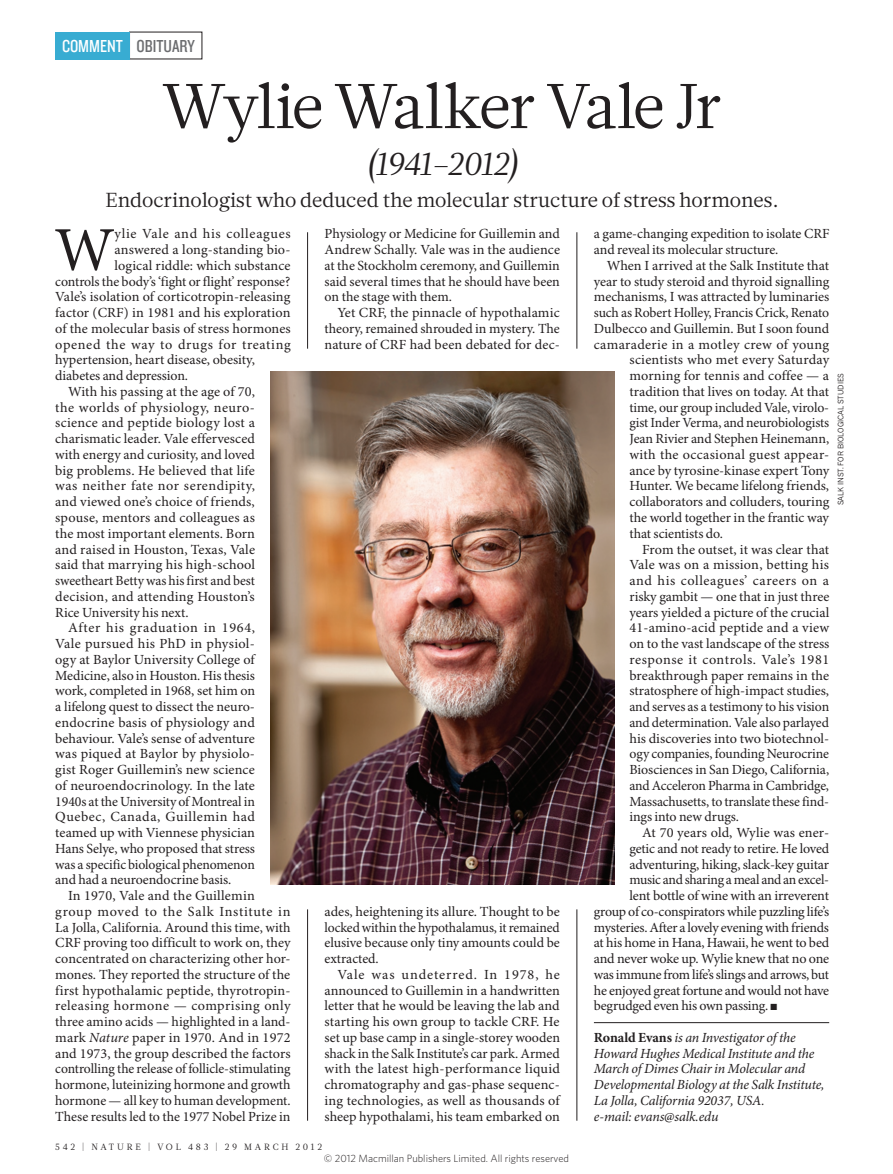
<style>
.page{position:relative;width:893px;height:1174px;background:#fff}
.page>*{position:absolute;margin:0;border:0;box-sizing:border-box;transform-origin:0 0}
.HEAD_42{font:63px "Glosa Math";letter-spacing:-.035em;color:#231f20}
.BODY_DROP_CAP{font:62.4px "Minion Pro";color:#231f20}
.OBIT_DATES{font:italic 31.5px "Glosa Math";letter-spacing:-.04em;color:#231f20}
.OBIT_INTRO{font:20.25px "Glosa Math";color:#231f20}
.t1{font:18px "Knockout 29 Junior Ltweight";color:#6c6d70}
.t2{font:18px "Knockout 29 Junior Ltweight";color:#fff}
.BODY_INDENT{font:13.95px/15.8px "Minion Pro";letter-spacing:-.005em;color:#231f20;text-align:justify}
.BODY_DROP_CAP-2{font:13.95px "Minion Pro";letter-spacing:.005em;color:#231f20}
.AUTHOR_DETAILS{font:italic 13.95px/15.8px "Minion Pro";letter-spacing:-.015em;color:#231f20}
.BODY_DROP_CAP-3{font:13.95px "Minion Pro";letter-spacing:.045em;color:#231f20}
.BODY_INDENT-2{font:13.95px "Minion Pro";letter-spacing:.025em;color:#231f20}
.BODY_INDENT-3{font:13.95px "Minion Pro";letter-spacing:-.025em;color:#231f20}
.BODY_INDENT-4{font:13.95px "Minion Pro";letter-spacing:.015em;color:#231f20}
.BODY_INDENT-5{font:13.95px "Minion Pro";letter-spacing:.02em;color:#231f20}
.EMAIL{font:italic 13.95px "Minion Pro";letter-spacing:-.01em;color:#231f20}
.t3{font:300 10.5px "Whitney";color:#231f20}
.t4{font:9px "Glosa Math";letter-spacing:.3em;color:#231f20}
.PIC_CREDIT{font:7.5px "News Gothic MTOT";color:#231f20}
.s1{font-weight:700;font-style:normal}
.s2{font-style:italic}
</style>
<div class="page">
<hr style="left:594px;top:1022px;width:235px;height:1px;background:#231f20">
<img style="left:270px;top:371px;width:344px;height:513px">
<div style="left:55px;top:32px;width:75px;height:27px;background:#38acd2"></div>
<hr style="left:307px;top:232px;width:1px;height:117px;background:#231f20">
<hr style="left:577px;top:232px;width:1px;height:117px;background:#231f20">
<hr style="left:307px;top:909px;width:1px;height:211px;background:#231f20">
<hr style="left:577px;top:909px;width:1px;height:211px;background:#231f20">
<p class="t2" style="left:62px;top:34px;width:62px">COMMENT</p>
<p class="t1" style="left:137px;top:34px;width:60px">OBITUARY</p>
<p class="HEAD_42" style="left:162px;top:65px;width:561px">Wylie Walker Vale Jr</p>
<p class="OBIT_DATES" style="left:365px;top:144px;width:155px">(1941–2012)</p>
<p class="OBIT_INTRO" style="left:106px;top:186px;width:675px">Endocrinologist who deduced the molecular structure of stress hormones.</p>
<p class="BODY_DROP_CAP" style="left:54px;top:213px;width:62px">W</p>
<p class="BODY_DROP_CAP-3" style="left:115px;top:225px;width:177px">ylie Vale and his colleagues</p>
<p class="BODY_INDENT" style="left:325px;top:227px;width:237px">Physiology or Medicine for Guillemin and Andrew Schally. Vale was in the audience at the Stockholm ceremony, and Guillemin said several times that he should have been on the stage with them.</p>
<p class="BODY_INDENT" style="left:325px;top:305px;width:237px;text-indent:13px">Yet CRF, the pinnacle of hypothalamic theory, remained shrouded in mystery. The nature of CRF had been debated for dec-</p>
<p class="BODY_INDENT" style="left:594px;top:227px;width:237px">a game-changing expedition to isolate CRF and reveal its molecular structure.</p>
<p class="BODY_INDENT" style="left:607px;top:258px;width:224px">When I arrived at the Salk Institute that</p>
<p class="BODY_INDENT" style="left:594px;top:274px;width:237px">year to study steroid and thyroid signalling</p>
<p class="BODY_INDENT" style="left:594px;top:290px;width:237px">mechanisms, I was attracted by luminaries</p>
<p class="BODY_INDENT" style="left:594px;top:305px;width:237px">such as Robert Holley, Francis Crick, Renato</p>
<p class="BODY_INDENT" style="left:594px;top:321px;width:237px">Dulbecco and Guillemin. But I soon found</p>
<p class="BODY_INDENT-2" style="left:594px;top:336px;width:237px">camaraderie in a motley crew of young</p>
<p class="BODY_INDENT-4" style="left:629px;top:351px;width:201px">scientists who met every Saturday</p>
<p class="BODY_INDENT" style="left:629px;top:368px;width:201px">morning for tennis and coffee — a</p>
<p class="BODY_INDENT" style="left:629px;top:384px;width:201px">tradition that lives on today. At that</p>
<p class="BODY_INDENT" style="left:629px;top:400px;width:201px">time, our group included Vale, virolo-</p>
<p class="BODY_INDENT" style="left:629px;top:416px;width:201px">gist Inder Verma, and neurobiologists</p>
<p class="BODY_INDENT" style="left:629px;top:431px;width:201px">Jean Rivier and Stephen Heinemann,</p>
<p class="BODY_INDENT-5" style="left:629px;top:446px;width:201px">with the occasional guest appear-</p>
<p class="BODY_INDENT" style="left:629px;top:463px;width:201px">ance by tyrosine-kinase expert Tony</p>
<p class="BODY_INDENT" style="left:629px;top:479px;width:201px">Hunter. We became lifelong friends,</p>
<p class="BODY_INDENT" style="left:629px;top:494px;width:201px">collaborators and colluders, touring</p>
<p class="BODY_INDENT" style="left:629px;top:510px;width:201px">the world together in the frantic way</p>
<p class="BODY_INDENT" style="left:629px;top:526px;width:95px">that scientists do.</p>
<p class="BODY_INDENT" style="left:629px;top:542px;width:201px;text-indent:13px">From the outset, it was clear that Vale was on a mission, betting his and his colleagues’ careers on a risky gambit — one that in just three years yielded a picture of the crucial 41-amino-acid peptide and a view on to the vast landscape of the stress response it controls. Vale’s 1981 breakthrough paper remains in the stratosphere of high-impact studies, and serves as a testimony to his vision and determination. Vale also parlayed his discoveries into two biotechnol&shy;ogy companies, founding Neurocrine Biosciences in San Diego, California, and Acceleron Pharma in Cambridge, Massachusetts, to translate these find&shy;ings into new drugs.</p>
<p class="BODY_INDENT" style="left:642px;top:825px;width:188px">At 70 years old, Wylie was ener-</p>
<p class="BODY_INDENT" style="left:629px;top:841px;width:201px">getic and not ready to retire. He loved</p>
<p class="BODY_INDENT" style="left:629px;top:857px;width:201px">adventuring, hiking, slack-key guitar</p>
<p class="BODY_INDENT-3" style="left:629px;top:871px;width:201px">music and sharing a meal and an excel-</p>
<p class="BODY_INDENT" style="left:629px;top:888px;width:201px">lent bottle of wine with an irreverent</p>
<p class="BODY_INDENT" style="left:594px;top:904px;width:237px">group of co-conspirators while puzzling life’s</p>
<p class="BODY_INDENT" style="left:594px;top:920px;width:237px">mysteries. After a lovely evening with friends</p>
<p class="BODY_INDENT" style="left:594px;top:935px;width:237px">at his home in Hana, Hawaii, he went to bed</p>
<p class="BODY_INDENT" style="left:594px;top:951px;width:237px">and never woke up. Wylie knew that no one</p>
<p class="BODY_INDENT" style="left:594px;top:967px;width:237px">was immune from life’s slings and arrows, but</p>
<p class="BODY_INDENT" style="left:594px;top:983px;width:237px">he enjoyed great fortune and would not have</p>
<p class="BODY_INDENT" style="left:594px;top:998px;width:185px">begrudged even his own passing. ■</p>
<p class="AUTHOR_DETAILS" style="left:594px;top:1030px;width:232px"><span class="s1">Ronald Evans</span> is an Investigator of the Howard Hughes Medical Institute and the March of Dimes Chair in Molecular and Developmental Biology at the Salk Institute, La Jolla, California 92037, USA.</p>
<p class="EMAIL" style="left:594px;top:1107px;width:126px">e-mail: evans@salk.edu</p>
<p class="BODY_DROP_CAP-2" style="left:115px;top:241px;width:177px">answered a long-standing bio-</p>
<p class="BODY_DROP_CAP-2" style="left:115px;top:257px;width:178px">logical riddle: which substance</p>
<p class="BODY_DROP_CAP-2" style="left:55px;top:273px;width:237px">controls the body’s ‘fight or flight’ response?</p>
<p class="BODY_DROP_CAP-2" style="left:55px;top:288px;width:237px">Vale’s isolation of corticotropin-releasing</p>
<p class="BODY_DROP_CAP-2" style="left:55px;top:304px;width:237px">factor (CRF) in 1981 and his exploration</p>
<p class="BODY_DROP_CAP-2" style="left:55px;top:320px;width:237px">of the molecular basis of stress hormones</p>
<p class="BODY_DROP_CAP-3" style="left:55px;top:336px;width:237px">opened the way to drugs for treating</p>
<p class="BODY_DROP_CAP-2" style="left:55px;top:351px;width:201px">hypertension, heart disease, obesity,</p>
<p class="BODY_DROP_CAP-2" style="left:55px;top:367px;width:134px">diabetes and depression.</p>
<p class="BODY_INDENT" style="left:55px;top:384px;width:201px;text-indent:13px">With his passing at the age of 70, the worlds of physiology, neuro&shy;science and peptide biology lost a charismatic leader. Vale effervesced with energy and curiosity, and loved big problems. He believed that life was neither fate nor serendipity, and viewed one’s choice of friends, spouse, mentors and colleagues as the most important elements. Born and raised in Houston, Texas, Vale said that marrying his high-school sweetheart Betty was his first and best decision, and attending Houston’s Rice University his next.</p>
<p class="BODY_INDENT" style="left:55px;top:620px;width:201px;text-align:left;text-indent:13px">After his graduation in 1964, Vale pursued his PhD in physiol&shy;ogy at Baylor University College of Medicine, also in Houston. His thesis work, completed in 1968, set him on a lifelong quest to dissect the neuro&shy;endocrine basis of physiology and behaviour. Vale’s sense of adventure was piqued at Baylor by physiolo&shy;gist Roger Guillemin’s new science of neuroendocrinology. In the late 1940s at the University of Montreal in Quebec, Canada, Guillemin had teamed up with Viennese physician Hans Selye, who proposed that stress was a specific biological phenomenon and had a neuroendocrine basis.</p>
<p class="BODY_INDENT" style="left:55px;top:888px;width:237px;text-align:left;text-indent:13px">In 1970, Vale and the Guillemin group moved to the Salk Institute in La Jolla, California. Around this time, with CRF proving too difficult to work on, they concentrated on characterizing other hor&shy;mones. They reported the structure of the first hypothalamic peptide, thyrotropin&shy;releasing hormone — comprising only three amino acids — highlighted in a land&shy;mark <span class="s2">Nature</span> paper in 1970. And in 1972 and 1973, the group described the factors controlling the release of follicle-stimulating hormone, luteinizing hormone and growth hormone — all key to human development.<br>These results led to the 1977 Nobel Prize in</p>
<p class="BODY_INDENT" style="left:325px;top:904px;width:237px">ades, heightening its allure. Thought to be locked within the hypothalamus, it remained elusive because only tiny amounts could be extracted.</p>
<p class="BODY_INDENT" style="left:325px;top:967px;width:237px;text-indent:13px">Vale was undeterred. In 1978, he announced to Guillemin in a handwritten letter that he would be leaving the lab and starting his own group to tackle CRF. He set up base camp in a single-storey wooden shack in the Salk Institute’s car park. Armed with the latest high-performance liquid chromatography and gas-phase sequenc&shy;ing technologies, as well as thousands of sheep hypothalami, his team embarked on</p>
<p class="t4" style="left:55px;top:1141px;width:268px">542 | NATURE | VOL 483 | 29 MARCH 2012</p>
<p class="t3" style="left:324px;top:1151px;width:247px">© 2012 Macmillan Publishers Limited. All rights reserved</p>
<p class="PIC_CREDIT" style="left:836px;top:505px;width:134px;rotate:-90deg">SALK INST. FOR BIOLOGICAL STUDIES</p>
</div>
